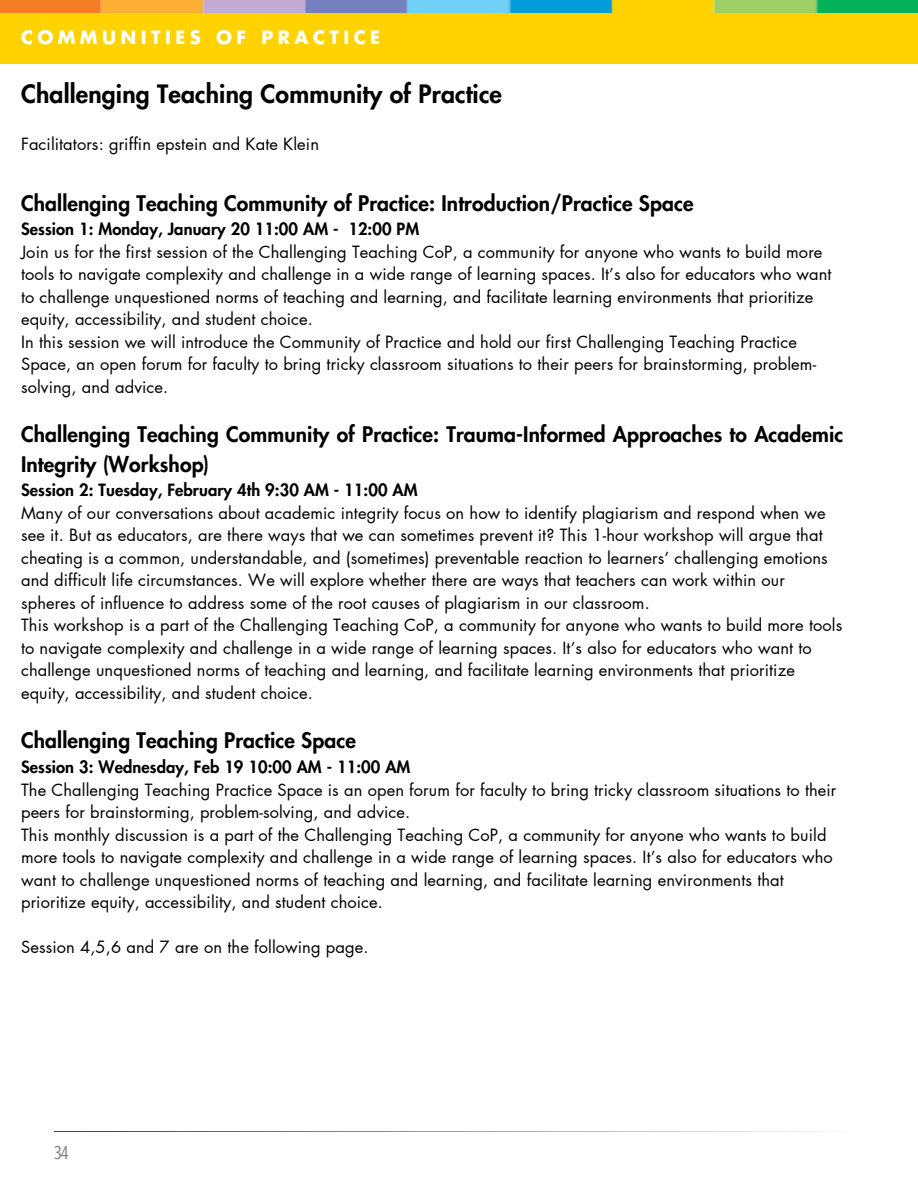
<style>
.page{position:relative;width:918px;height:1188px;background:#fff}
.page>*{position:absolute;margin:0;border:0;box-sizing:border-box;transform-origin:0 0}
.t1{font:800 24.75px "Futura LT Pro";letter-spacing:.005em;color:#000}
.t2{font:800 21px/29.2px "Futura LT Pro";letter-spacing:.005em;color:#000}
.t3{font:700 18px "Futura LT Pro";letter-spacing:.25em;color:#fff}
.t4{font:18px "Open Sans Condensed";color:#808285}
.t5{font:16.5px/22.5px "Futura LT Pro";letter-spacing:.005em;color:#000}
.t6{font:800 16.5px "Futura LT Pro";letter-spacing:.005em;color:#000}
</style>
<div class="page">
<svg style="left:54px;top:1131px;width:764px;height:1px"></svg>
<img style="left:0;top:0;width:918px;height:13px">
<div style="left:0;top:13px;width:918px;height:51px;background:#ffd200"></div>
<p class="t3" style="left:21px;top:29px;width:360px">COMMUNITIES OF PRACTICE</p>
<h1 class="t1" style="left:21px;top:82px;width:482px">Challenging Teaching Community of Practice</h1>
<p class="t5" style="left:21px;top:133px;width:300px">Facilitators: griffin epstein and Kate Klein</p>
<p class="t2" style="left:21px;top:189px;width:674px">Challenging Teaching Community of Practice: Introduction/Practice Space</p>
<p class="t6" style="left:21px;top:222px;width:400px">Session 1: Monday, January 20 11:00 AM - 12:00 PM</p>
<p class="t5" style="left:21px;top:241px;width:812px">Join us for the first session of the Challenging Teaching CoP, a community for anyone who wants to build more tools to navigate complexity and challenge in a wide range of learning spaces. It’s also for educators who want to challenge unquestioned norms of teaching and learning, and facilitate learning environments that prioritize equity, accessibility, and student choice.<br>In this session we will introduce the Community of Practice and hold our first Challenging Teaching Practice Space, an open forum for faculty to bring tricky classroom situations to their peers for brainstorming, problem&shy;solving, and advice.</p>
<p class="t2" style="left:21px;top:421px;width:824px">Challenging Teaching Community of Practice: Trauma-Informed Approaches to Academic<br>Integrity (Workshop)</p>
<p class="t6" style="left:21px;top:483px;width:398px">Session 2: Tuesday, February 4th 9:30 AM - 11:00 AM</p>
<p class="t5" style="left:21px;top:502px;width:823px">Many of our conversations about academic integrity focus on how to identify plagiarism and respond when we see it. But as educators, are there ways that we can sometimes prevent it? This 1-hour workshop will argue that cheating is a common, understandable, and (sometimes) preventable reaction to learners’ challenging emotions and difficult life circumstances. We will explore whether there are ways that teachers can work within our spheres of influence to address some of the root causes of plagiarism in our classroom.<br>This workshop is a part of the Challenging Teaching CoP, a community for anyone who wants to build more tools to navigate complexity and challenge in a wide range of learning spaces. It’s also for educators who want to challenge unquestioned norms of teaching and learning, and facilitate learning environments that prioritize equity, accessibility, and student choice.</p>
<p class="t2" style="left:21px;top:727px;width:336px">Challenging Teaching Practice Space</p>
<p class="t6" style="left:21px;top:760px;width:391px">Session 3: Wednesday, Feb 19 10:00 AM - 11:00 AM</p>
<p class="t5" style="left:21px;top:779px;width:817px">The Challenging Teaching Practice Space is an open forum for faculty to bring tricky classroom situations to their peers for brainstorming, problem-solving, and advice.<br>This monthly discussion is a part of the Challenging Teaching CoP, a community for anyone who wants to build more tools to navigate complexity and challenge in a wide range of learning spaces. It’s also for educators who want to challenge unquestioned norms of teaching and learning, and facilitate learning environments that prioritize equity, accessibility, and student choice.</p>
<p class="t5" style="left:21px;top:937px;width:349px">Session 4,5,6 and 7 are on the following page.</p>
<p class="t4" style="left:54px;top:1140px;width:16px">34</p>
</div>
